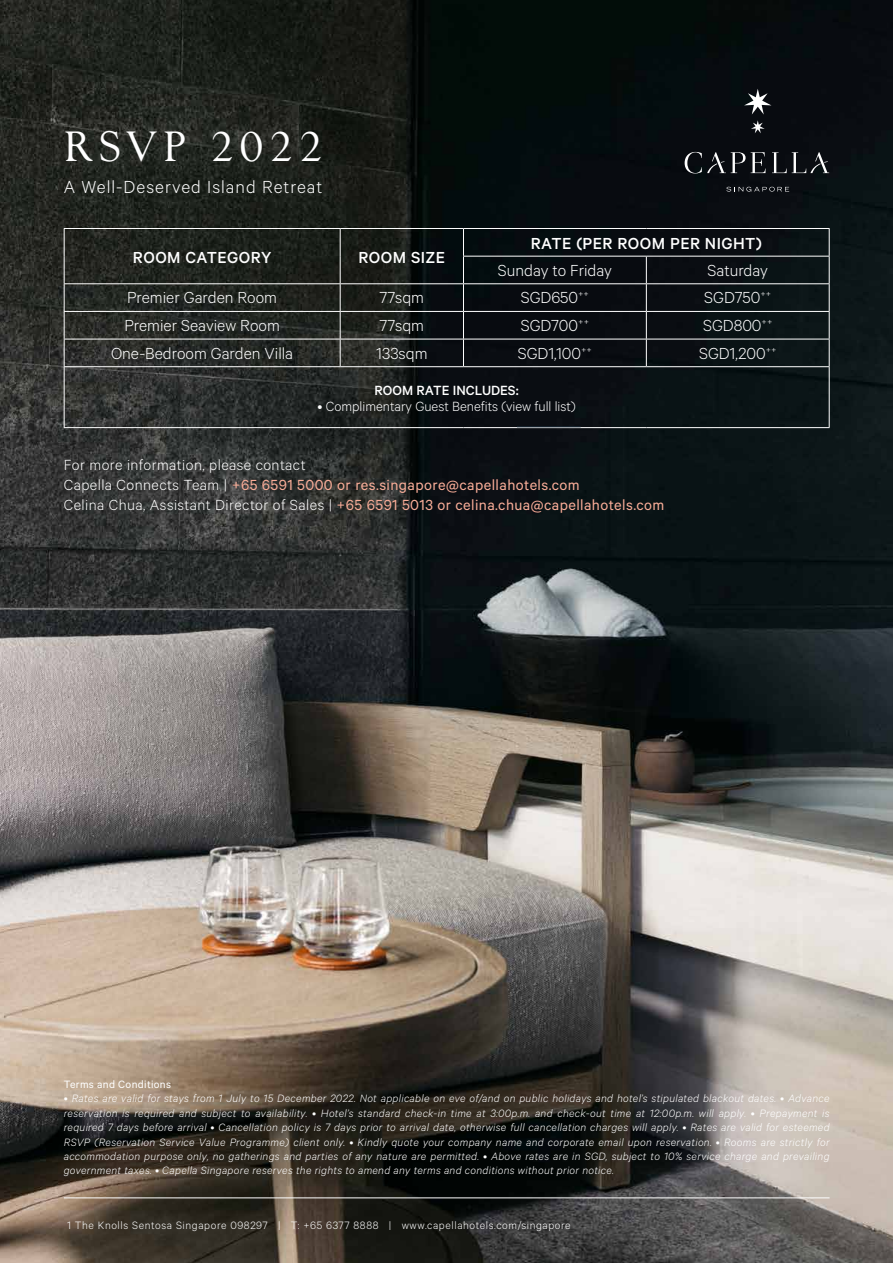
<style>
.page{position:relative;width:893px;height:1263px;background:#fff}
.page>*{position:absolute;margin:0;border:0;box-sizing:border-box;transform-origin:0 0}
.t1{font:43.95px "Goudy Wtc T";letter-spacing:.125em;color:#fff}
.t2{font:300 19.65px "Calibre";letter-spacing:.05em;color:#fff}
.t3{font:300 18px "Calibre";color:#fff}
.t4{font:500 18px "Calibre";letter-spacing:.025em;color:#fff}
.t5{font:300 16.5px/19.8px "Calibre";letter-spacing:.025em;color:#fff}
.t6{font:300 15px "Calibre";color:#fff}
.t7{font:500 15px "Calibre";color:#fff}
.t8{font:italic 300 12px/14.4px "Calibre";letter-spacing:.025em;color:#fff;text-align:justify}
.t9{font:300 12px "Calibre";letter-spacing:.05em;color:#fff}
.t10{font:12px "Calibre";letter-spacing:.025em;color:#fff}
.s1{font-weight:400;color:#f9ad98}
</style>
<div class="page">
<img style="left:0;top:0;width:893px;height:1263px">
<svg style="left:726px;top:187px;width:63px;height:5px"></svg>
<svg style="left:744px;top:89px;width:27px;height:44px"></svg>
<svg style="left:685px;top:152px;width:144px;height:21px;background:#313438"></svg>
<hr style="left:64px;top:228px;width:276px;height:1px;background:#fff">
<hr style="left:340px;top:228px;width:123px;height:1px;background:#fff">
<hr style="left:463px;top:228px;width:183px;height:1px;background:#fff">
<hr style="left:646px;top:228px;width:184px;height:1px;background:#fff">
<hr style="left:463px;top:256px;width:183px;height:1px;background:#fff">
<hr style="left:646px;top:256px;width:184px;height:1px;background:#fff">
<hr style="left:64px;top:283px;width:276px;height:1px;background:#fff">
<hr style="left:340px;top:283px;width:123px;height:1px;background:#fff">
<hr style="left:463px;top:283px;width:183px;height:1px;background:#fff">
<hr style="left:646px;top:283px;width:184px;height:1px;background:#fff">
<hr style="left:64px;top:311px;width:276px;height:1px;background:#fff">
<hr style="left:340px;top:311px;width:123px;height:1px;background:#fff">
<hr style="left:463px;top:311px;width:183px;height:1px;background:#fff">
<hr style="left:646px;top:311px;width:184px;height:1px;background:#fff">
<hr style="left:64px;top:339px;width:276px;height:1px;background:#fff">
<svg style="left:64px;top:229px;width:1px;height:137px"></svg>
<hr style="left:340px;top:339px;width:123px;height:1px;background:#fff">
<svg style="left:340px;top:229px;width:1px;height:137px"></svg>
<hr style="left:463px;top:339px;width:183px;height:1px;background:#fff">
<svg style="left:463px;top:229px;width:1px;height:137px"></svg>
<hr style="left:646px;top:339px;width:184px;height:1px;background:#fff">
<svg style="left:646px;top:256px;width:1px;height:110px"></svg>
<svg style="left:829px;top:229px;width:1px;height:137px"></svg>
<hr style="left:64px;top:366px;width:276px;height:1px;background:#fff">
<hr style="left:64px;top:367px;width:1px;height:60px;background:#fff">
<hr style="left:340px;top:366px;width:123px;height:1px;background:#fff">
<hr style="left:463px;top:366px;width:183px;height:1px;background:#fff">
<hr style="left:646px;top:366px;width:184px;height:1px;background:#fff">
<hr style="left:829px;top:367px;width:1px;height:60px;background:#fff">
<hr style="left:64px;top:427px;width:276px;height:1px;background:#fff">
<hr style="left:340px;top:427px;width:123px;height:1px;background:#fff">
<hr style="left:463px;top:427px;width:183px;height:1px;background:#fff">
<hr style="left:646px;top:427px;width:184px;height:1px;background:#fff">
<hr style="left:517px;top:426px;width:64px;height:1px;background:#1b2c39">
<hr style="left:64px;top:1197px;width:766px;height:1px;background:#fff">
<h1 class="t1" style="left:64px;top:121px;width:260px">RSVP 2022</h1>
<h2 class="t2" style="left:64px;top:176px;width:260px">A Well-Deserved Island Retreat</h2>
<h3 class="t4" style="left:133px;top:247px;width:140px">ROOM CATEGORY</h3>
<h3 class="t4" style="left:358px;top:247px;width:88px">ROOM SIZE</h3>
<h3 class="t4" style="left:531px;top:233px;width:233px">RATE (PER ROOM PER NIGHT)</h3>
<h3 class="t3" style="left:498px;top:260px;width:116px">Sunday to Friday</h3>
<h3 class="t3" style="left:707px;top:260px;width:62px">Saturday</h3>
<h3 class="t3" style="left:127px;top:287px;width:151px">Premier Garden Room</h3>
<h3 class="t3" style="left:379px;top:287px;width:46px">77sqm</h3>
<h3 class="t3" style="left:521px;top:287px;width:70px">SGD650<sup>++</sup></h3>
<h3 class="t3" style="left:704px;top:287px;width:68px">SGD750<sup>++</sup></h3>
<h3 class="t3" style="left:124px;top:315px;width:157px">Premier Seaview Room</h3>
<h3 class="t3" style="left:380px;top:315px;width:46px">77sqm</h3>
<h3 class="t3" style="left:521px;top:315px;width:70px">SGD700<sup>++</sup></h3>
<h3 class="t3" style="left:703px;top:315px;width:71px">SGD800<sup>++</sup></h3>
<h3 class="t3" style="left:111px;top:343px;width:184px">One-Bedroom Garden Villa</h3>
<h3 class="t3" style="left:376px;top:343px;width:53px">133sqm</h3>
<h3 class="t3" style="left:518px;top:343px;width:76px">SGD1,100<sup>++</sup></h3>
<h3 class="t3" style="left:699px;top:343px;width:79px">SGD1,200<sup>++</sup></h3>
<p class="t7" style="left:375px;top:381px;width:146px">ROOM RATE INCLUDES:</p>
<p class="t6" style="left:317px;top:398px;width:260px">• Complimentary Guest Benefits (view full list)</p>
<h3 class="t5" style="left:64px;top:454px;width:602px">For more information, please contact<br>Capella Connects Team | <span class="s1">+65 6591 5000 or res.singapore@capellahotels.com<br></span>Celina Chua, Assistant Director of Sales | <span class="s1">+65 6591 5013 or celina.chua@capellahotels.com</span></h3>
<p class="t10" style="left:64px;top:1077px;width:109px">Terms and Conditions</p>
<p class="t8" style="left:64px;top:1091px;width:767px">• Rates are valid for stays from 1 July to 15 December 2022. Not applicable on eve of/and on public holidays and hotel’s stipulated blackout dates. • Advance reservation is required and subject to availability. • Hotel’s standard check-in time at 3:00p.m. and check-out time at 12:00p.m. will apply. • Prepayment is required 7 days before arrival • Cancellation policy is 7 days prior to arrival date, otherwise full cancellation charges will apply. • Rates are valid for esteemed RSVP (Reservation Service Value Programme) client only. • Kindly quote your company name and corporate email upon reservation. • Rooms are strictly for accommodation purpose only, no gatherings and parties of any nature are permitted. • Above rates are in SGD, subject to 10% service charge and prevailing government taxes. • Capella Singapore reserves the rights to amend any terms and conditions without prior notice.</p>
<p class="t9" style="left:67px;top:1218px;width:505px">1 The Knolls Sentosa Singapore 098297 | T: +65 6377 8888 | www.capellahotels.com/singapore</p>
</div>
